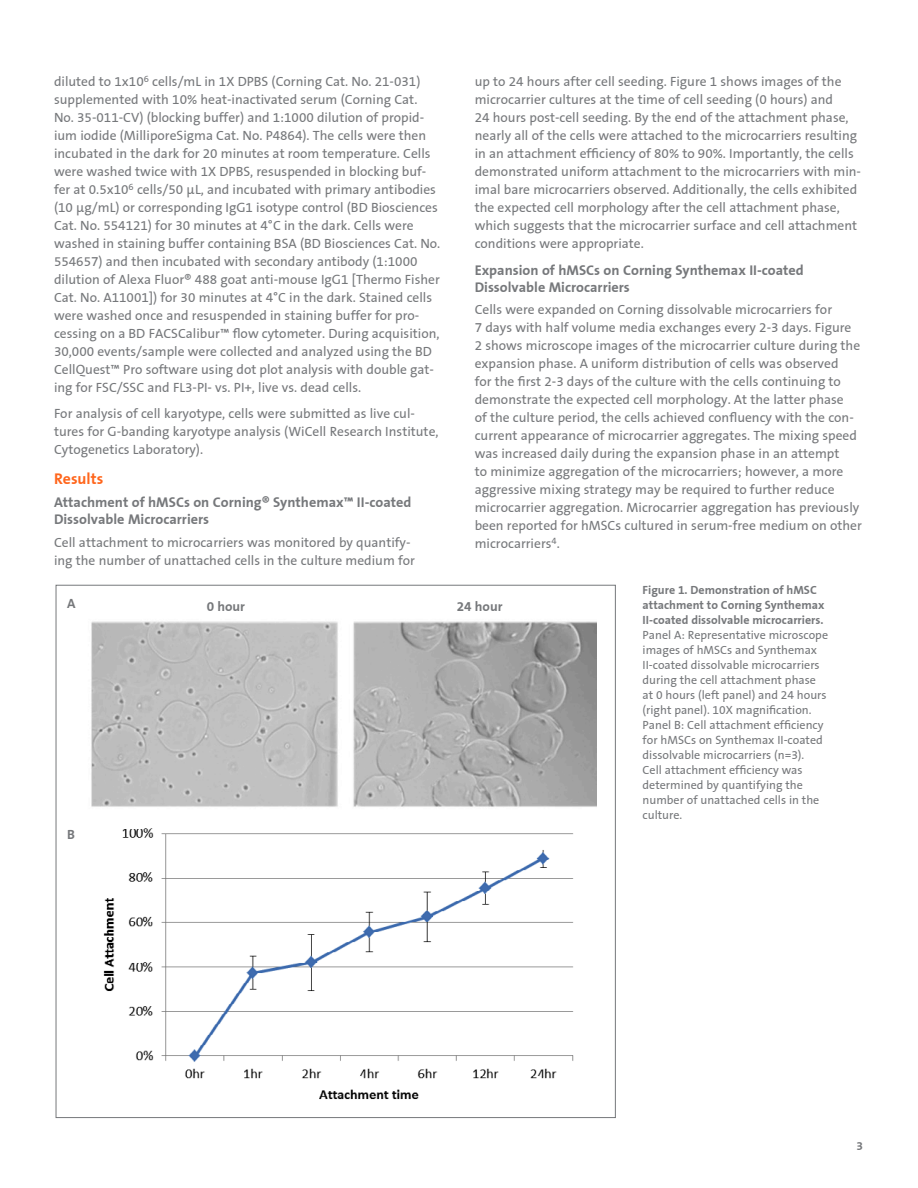
<style>
.page{position:relative;width:918px;height:1188px;background:#fff}
.page>*{position:absolute;margin:0;border:0;box-sizing:border-box;transform-origin:0 0}
.A_Head{font:700 15.75px "Corning Sans";color:#ff661c}
.B_Head{font:700 14.25px/17.2px "Corning Sans";color:#76787b}
.Body{font:13.5px/18px "Corning Sans";color:#76787b}
.t1{font:700 13.5px "Corning Sans";color:#76787b}
.t2{font:12px/15px "Corning Sans";color:#76787b}
.t3{font:700 12px "Corning Sans";color:#76787b}
.s1{font-weight:700}
</style>
<div class="page">
<img style="left:91px;top:621px;width:505px;height:186px">
<img style="left:103px;top:828px;width:471px;height:272px">
<p class="Body" style="left:54px;top:73px;width:388px">diluted to 1x10<sup>6</sup> cells/mL in 1X DPBS (Corning Cat. No. 21-031) supplemented with 10% heat-inactivated serum (Corning Cat.<br>No. 35-011-CV) (blocking buffer) and 1:1000 dilution of propid&shy;ium iodide (MilliporeSigma Cat. No. P4864). The cells were then incubated in the dark for 20 minutes at room temperature. Cells were washed twice with 1X DPBS, resuspended in blocking buf&shy;fer at 0.5x10<sup>6</sup> cells/50 µL, and incubated with primary antibodies (10 µg/mL) or corresponding IgG1 isotype control (BD Biosciences Cat. No. 554121) for 30 minutes at 4°C in the dark. Cells were washed in staining buffer containing BSA (BD Biosciences Cat. No.<br>554657) and then incubated with secondary antibody (1:1000 dilution of Alexa Fluor® 488 goat anti-mouse IgG1 [Thermo Fisher Cat. No. A11001]) for 30 minutes at 4°C in the dark. Stained cells were washed once and resuspended in staining buffer for pro&shy;cessing on a BD FACSCalibur™ flow cytometer. During acquisition, 30,000 events/sample were collected and analyzed using the BD CellQuest™ Pro software using dot plot analysis with double gat&shy;ing for FSC/SSC and FL3-PI- vs. PI+, live vs. dead cells.</p>
<p class="Body" style="left:54px;top:404px;width:386px">For analysis of cell karyotype, cells were submitted as live cul&shy;tures for G-banding karyotype analysis (WiCell Research Institute,<br>Cytogenetics Laboratory).</p>
<p class="A_Head" style="left:54px;top:469px;width:51px">Results</p>
<p class="B_Head" style="left:54px;top:494px;width:359px">Attachment of hMSCs on Corning® Synthemax™ II-coated<br>Dissolvable Microcarriers</p>
<p class="Body" style="left:54px;top:533px;width:363px">Cell attachment to microcarriers was monitored by quantify&shy;ing the number of unattached cells in the culture medium for</p>
<p class="Body" style="left:475px;top:73px;width:388px">up to 24 hours after cell seeding. Figure 1 shows images of the microcarrier cultures at the time of cell seeding (0 hours) and<br>24 hours post-cell seeding. By the end of the attachment phase, nearly all of the cells were attached to the microcarriers resulting in an attachment efficiency of 80% to 90%. Importantly, the cells demonstrated uniform attachment to the microcarriers with min&shy;imal bare microcarriers observed. Additionally, the cells exhibited the expected cell morphology after the cell attachment phase, which suggests that the microcarrier surface and cell attachment conditions were appropriate.</p>
<p class="B_Head" style="left:475px;top:261px;width:331px">Expansion of hMSCs on Corning Synthemax II-coated<br>Dissolvable Microcarriers</p>
<p class="Body" style="left:475px;top:301px;width:389px">Cells were expanded on Corning dissolvable microcarriers for<br>7 days with half volume media exchanges every 2-3 days. Figure 2 shows microscope images of the microcarrier culture during the expansion phase. A uniform distribution of cells was observed<br>for the first 2-3 days of the culture with the cells continuing to demonstrate the expected cell morphology. At the latter phase<br>of the culture period, the cells achieved confluency with the con&shy;current appearance of microcarrier aggregates. The mixing speed was increased daily during the expansion phase in an attempt<br>to minimize aggregation of the microcarriers; however, a more aggressive mixing strategy may be required to further reduce microcarrier aggregation. Microcarrier aggregation has previously been reported for hMSCs cultured in serum-free medium on other microcarriers<sup>4</sup>.</p>
<p class="t1" style="left:67px;top:595px;width:10px">A</p>
<p class="t1" style="left:207px;top:599px;width:40px">0 hour</p>
<p class="t1" style="left:457px;top:599px;width:47px">24 hour</p>
<p class="t1" style="left:67px;top:827px;width:9px">B</p>
<p class="t2" style="left:643px;top:582px;width:187px"><span class="s1">Figure 1. Demonstration of hMSC attachment to Corning Synthemax<br>II-coated dissolvable microcarriers.<br></span>Panel A: Representative microscope images of hMSCs and Synthemax<br>II-coated dissolvable microcarriers during the cell attachment phase at 0 hours (left panel) and 24 hours (right panel). 10X magnification.<br>Panel B: Cell attachment efficiency for hMSCs on Synthemax II-coated dissolvable microcarriers (n=3).<br>Cell attachment efficiency was determined by quantifying the number of unattached cells in the culture.</p>
<p class="t3" style="left:857px;top:1139px;width:8px">3</p>
</div>
